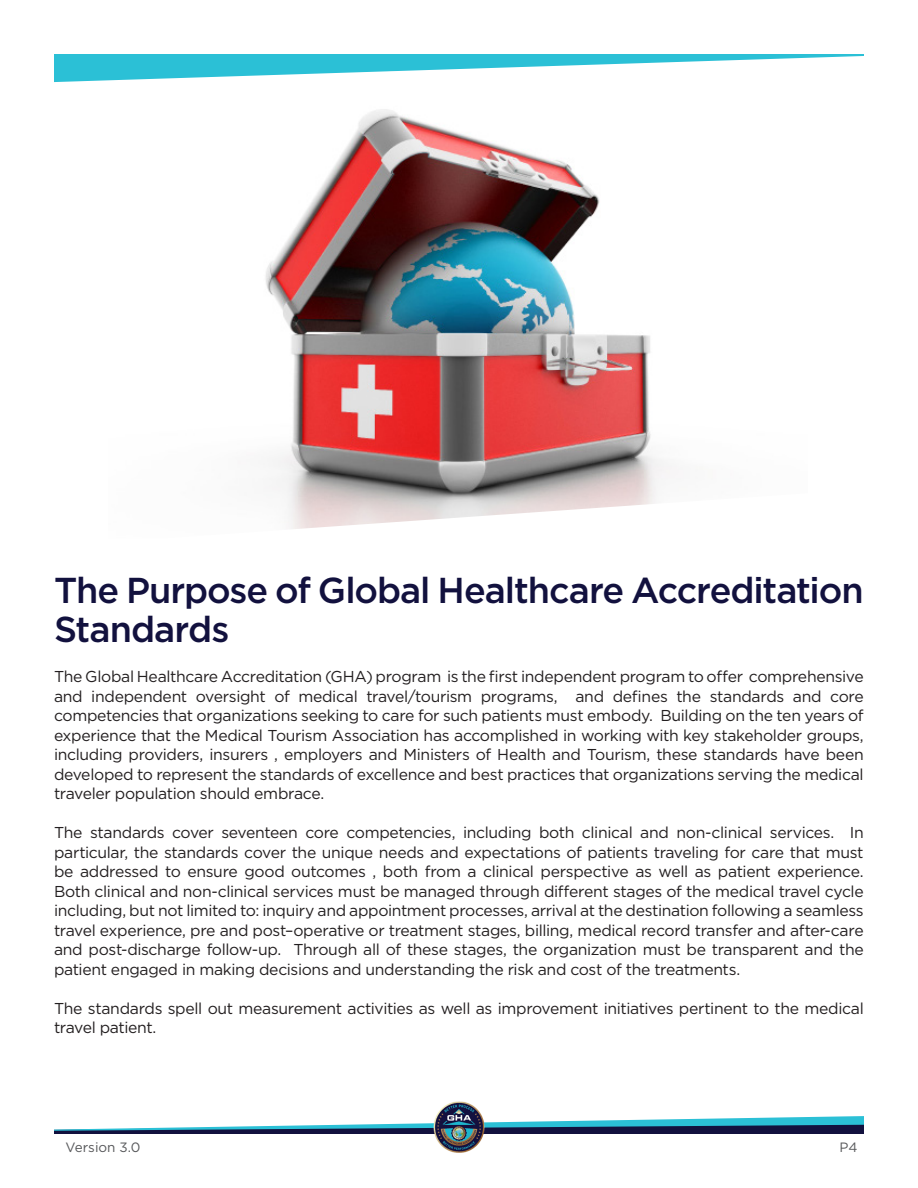
<style>
.page{position:relative;width:918px;height:1188px;background:#fff}
.page>*{position:absolute;margin:0;border:0;box-sizing:border-box;transform-origin:0 0}
.t1{font:500 36px/39px "Gotham";letter-spacing:-.03em;color:#12113e}
.t2{font:15.75px/19.5px "Gotham";letter-spacing:-.02em;color:#231f20}
.t3{font:13.5px "Gotham";color:#57585a}
</style>
<div class="page">
<svg style="left:54px;top:1116px;width:810px;height:18px"></svg>
<svg style="left:54px;top:54px;width:810px;height:28px"></svg>
<img style="left:431px;top:1101px;width:56px;height:52px">
<img style="left:108px;top:72px;width:700px;height:457px">
<p class="t1" style="left:54px;top:571px;width:811px">The Purpose of Global Healthcare Accreditation<br>Standards</p>
<p class="t2" style="left:54px;top:666px;width:811px;text-align:justify">The Global Healthcare Accreditation (GHA) program is the first independent program to offer comprehensive and independent oversight of medical travel/tourism programs, and defines the standards and core competencies that organizations seeking to care for such patients must embody. Building on the ten years of experience that the Medical Tourism Association has accomplished in working with key stakeholder groups, including providers, insurers , employers and Ministers of Health and Tourism, these standards have been developed to represent the standards of excellence and best practices that organizations serving the medical traveler population should embrace.</p>
<p class="t2" style="left:54px;top:822px;width:811px">The standards cover seventeen core competencies, including both clinical and non-clinical services. In particular, the standards cover the unique needs and expectations of patients traveling for care that must be addressed to ensure good outcomes , both from a clinical perspective as well as patient experience.<br>Both clinical and non-clinical services must be managed through different stages of the medical travel cycle including, but not limited to: inquiry and appointment processes, arrival at the destination following a seamless travel experience, pre and post–operative or treatment stages, billing, medical record transfer and after-care and post-discharge follow-up. Through all of these stages, the organization must be transparent and the patient engaged in making decisions and understanding the risk and cost of the treatments.</p>
<p class="t2" style="left:54px;top:998px;width:811px">The standards spell out measurement activities as well as improvement initiatives pertinent to the medical travel patient.</p>
<p class="t3" style="left:66px;top:1138px;width:76px">Version 3.0</p>
<p class="t3" style="left:839px;top:1138px;width:20px">P4</p>
</div>
